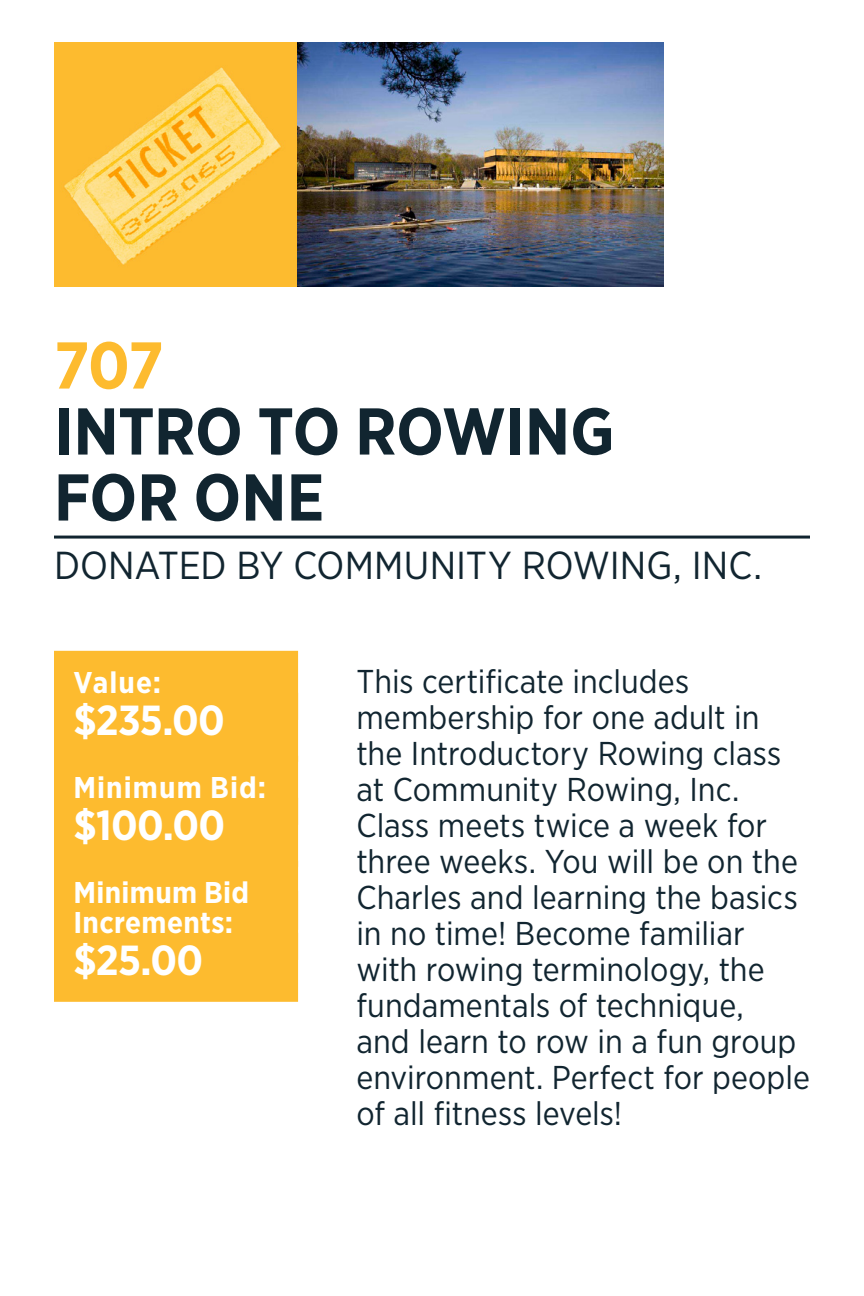
<style>
.page{position:relative;width:864px;height:1296px;background:#fff}
.page>*{position:absolute;margin:0;border:0;box-sizing:border-box;transform-origin:0 0}
.t1{font:700 66px/66px "Gotham Narrow";letter-spacing:-.005em;color:#112530}
.t2{font:700 66px "Gotham Narrow";color:#fdbb2f}
.t3{font:700 42px "Gotham Narrow";letter-spacing:-.015em;color:#fff}
.t4{font:39px "Gotham Narrow";color:#112530}
.t5{font:33px/36px "Gotham Narrow";color:#112530}
.t6{font:700 30px "Gotham Narrow";letter-spacing:.015em;color:#fff}
.t7{font:700 30px "Gotham Narrow";letter-spacing:.04em;color:#fff}
</style>
<div class="page">
<img style="left:54px;top:42px;width:609px;height:244px">
<hr style="left:54px;top:536px;width:756px;height:3px;background:#112530">
<div style="left:54px;top:651px;width:244px;height:69px;background:#fdbb2f"></div>
<div style="left:54px;top:693px;width:244px;height:69px;background:#fdbb2f"></div>
<div style="left:54px;top:756px;width:244px;height:69px;background:#fdbb2f"></div>
<div style="left:54px;top:798px;width:244px;height:69px;background:#fdbb2f"></div>
<div style="left:54px;top:861px;width:244px;height:69px;background:#fdbb2f"></div>
<div style="left:54px;top:891px;width:244px;height:69px;background:#fdbb2f"></div>
<div style="left:54px;top:933px;width:244px;height:69px;background:#fdbb2f"></div>
<p class="t2" style="left:54px;top:323px;width:111px">707</p>
<p class="t1" style="left:54px;top:398px;width:562px">INTRO TO ROWING<br>FOR ONE</p>
<p class="t4" style="left:54px;top:541px;width:710px">DONATED BY COMMUNITY ROWING, INC.</p>
<p class="t6" style="left:73px;top:663px;width:89px">Value:</p>
<p class="t3" style="left:73px;top:693px;width:153px">$235.00</p>
<p class="t7" style="left:73px;top:768px;width:194px">Minimum Bid:</p>
<p class="t3" style="left:73px;top:798px;width:153px">$100.00</p>
<p class="t6" style="left:73px;top:873px;width:177px">Minimum Bid</p>
<p class="t6" style="left:73px;top:903px;width:161px">Increments:</p>
<p class="t3" style="left:73px;top:933px;width:131px">$25.00</p>
<p class="t5" style="left:356px;top:663px;width:455px">This certificate includes membership for one adult in the Introductory Rowing class at Community Rowing, Inc.<br>Class meets twice a week for three weeks. You will be on the<br>Charles and learning the basics in no time! Become familiar with rowing terminology, the fundamentals of technique,<br>and learn to row in a fun group environment. Perfect for people of all fitness levels!</p>
</div>
